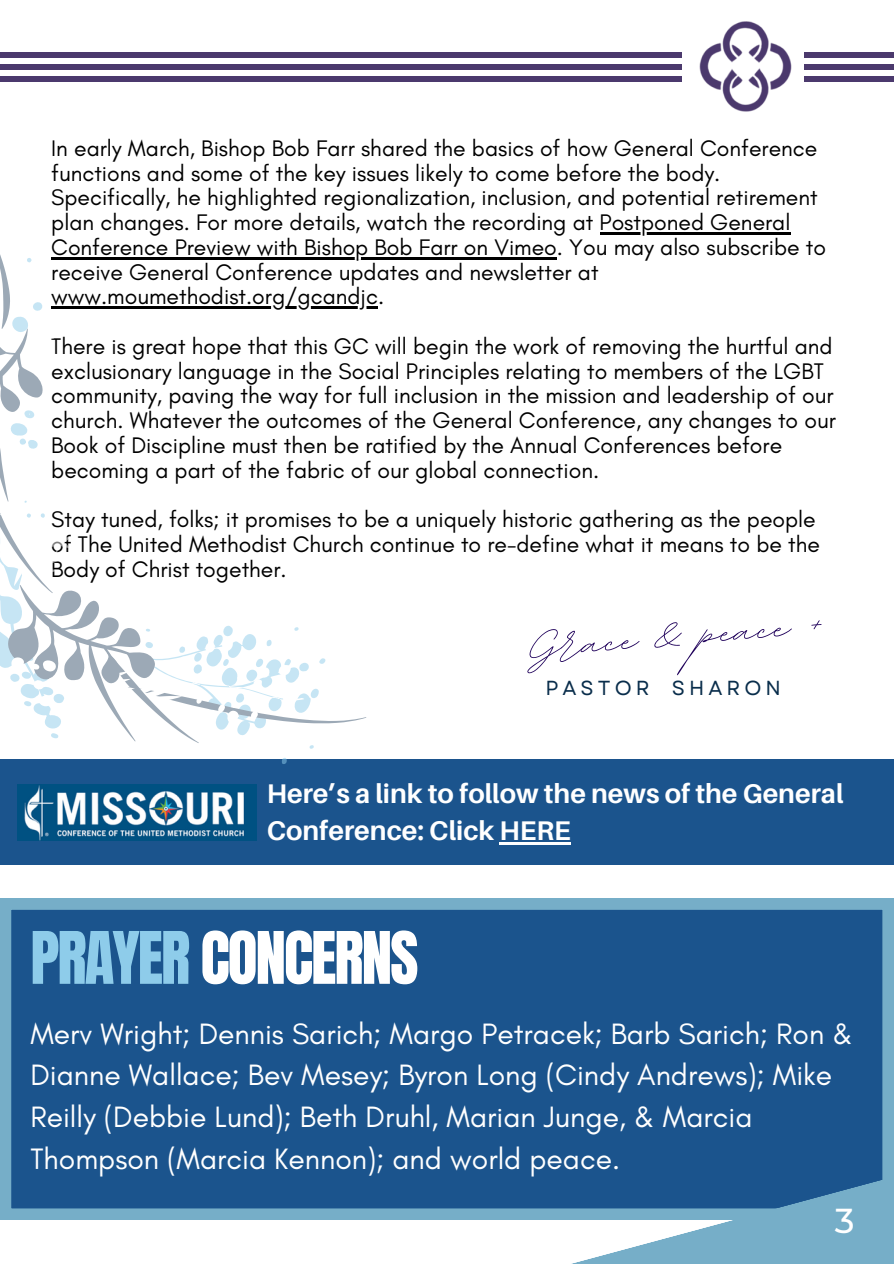
<style>
.page{position:relative;width:894px;height:1264px;background:#fff}
.page>*{position:absolute;margin:0;border:0;box-sizing:border-box;transform-origin:0 0}
.t1{font:75px "BD Script";color:#20025b}
.t2{font:61.5px "Anton";letter-spacing:-.035em;color:#fff}
.t3{font:500 34.5px "Montserrat";color:#fff}
.t4{font:30px/41.7px "Glacial Indifference";color:#fff}
.t5{font:700 27px/37.2px "Aileron";color:#fff}
.t6{font:22.95px/24.8px "Glacial Indifference";color:#000}
.t7{font:20.25px "Garet";letter-spacing:.2em;color:#092d4b}
.s1{color:#8eccea}
</style>
<div class="page">
<hr style="left:599px;top:232px;width:191px;height:2px;background:#000">
<hr style="left:51px;top:257px;width:505px;height:2px;background:#000">
<div style="left:149px;top:76px;width:142px;height:6px;background:#4b396d"></div>
<div style="left:149px;top:64px;width:142px;height:6px;background:#4b396d"></div>
<div style="left:149px;top:53px;width:142px;height:5px;background:#4b396d"></div>
<div style="left:18px;top:76px;width:143px;height:6px;background:#4b396d"></div>
<div style="left:18px;top:64px;width:143px;height:6px;background:#4b396d"></div>
<div style="left:18px;top:53px;width:143px;height:5px;background:#4b396d"></div>
<div style="left:804px;top:76px;width:89px;height:6px;background:#4b396d"></div>
<div style="left:804px;top:64px;width:89px;height:6px;background:#4b396d"></div>
<div style="left:804px;top:53px;width:89px;height:5px;background:#4b396d"></div>
<div style="left:539px;top:76px;width:142px;height:6px;background:#4b396d"></div>
<div style="left:539px;top:64px;width:142px;height:6px;background:#4b396d"></div>
<div style="left:539px;top:53px;width:142px;height:5px;background:#4b396d"></div>
<img style="left:699px;top:21px;width:93px;height:91px">
<div style="left:277px;top:76px;width:142px;height:6px;background:#4b396d"></div>
<div style="left:277px;top:64px;width:142px;height:6px;background:#4b396d"></div>
<div style="left:277px;top:53px;width:142px;height:5px;background:#4b396d"></div>
<div style="left:413px;top:76px;width:143px;height:6px;background:#4b396d"></div>
<div style="left:413px;top:64px;width:143px;height:6px;background:#4b396d"></div>
<div style="left:413px;top:53px;width:143px;height:5px;background:#4b396d"></div>
<div style="left:0;top:76px;width:51px;height:6px;background:#4b396d"></div>
<div style="left:0;top:64px;width:51px;height:6px;background:#4b396d"></div>
<div style="left:0;top:53px;width:51px;height:5px;background:#4b396d"></div>
<div style="left:0;top:759px;width:893px;height:105px;background:#1b548d"></div>
<img style="left:18px;top:784px;width:238px;height:56px">
<hr style="left:499px;top:842px;width:71px;height:2px;background:#fff">
<div style="left:0;top:898px;width:893px;height:275px;background:#1b548d"></div>
<svg style="left:0;top:1173px;width:893px;height:90px"></svg>
<svg style="left:0;top:264px;width:378px;height:485px"></svg>
<p class="t6" style="left:51px;top:135px;width:767px">In early March, Bishop Bob Farr shared the basics of how General Conference functions and some of the key issues likely to come before the body.<br>Specifically, he highlighted regionalization, inclusion, and potential retirement plan changes. For more details, watch the recording at Postponed General</p>
<p class="t6" style="left:51px;top:234px;width:776px">Conference Preview with Bishop Bob Farr on Vimeo. You may also subscribe to receive General Conference updates and newsletter at</p>
<p class="t6" style="left:51px;top:271px;width:782px;line-height:49.5px">www.moumethodist.org/gcandjc.<br>There is great hope that this GC will begin the work of removing the hurtful and</p>
<p class="t6" style="left:51px;top:358px;width:785px">exclusionary language in the Social Principles relating to members of the LGBT community, paving the way for full inclusion in the mission and leadership of our church. Whatever the outcomes of the General Conference, any changes to our Book of Discipline must then be ratified by the Annual Conferences before becoming a part of the fabric of our global connection.</p>
<p class="t6" style="left:51px;top:507px;width:769px">Stay tuned, folks; it promises to be a uniquely historic gathering as the people of The United Methodist Church continue to re-define what it means to be the<br>Body of Christ together.</p>
<p class="t1" style="left:524px;top:598px;width:293px;rotate:-5deg">Grace &amp; peace +</p>
<p class="t7" style="left:545px;top:673px;width:237px">PASTOR SHARON</p>
<h5 class="t5" style="left:267px;top:774px;width:578px">Here’s a link to follow the news of the General<br>Conference: Click HERE</h5>
<h5 class="t2" style="left:30px;top:913px;width:389px"><span class="s1">PRAYER</span> CONCERNS</h5>
<h5 class="t4" style="left:30px;top:1012px;width:824px">Merv Wright; Dennis Sarich; Margo Petracek; Barb Sarich; Ron &amp; Dianne Wallace; Bev Mesey; Byron Long (Cindy Andrews); Mike Reilly (Debbie Lund); Beth Druhl, Marian Junge, &amp; Marcia Thompson (Marcia Kennon); and world peace.</h5>
<p class="t3" style="left:834px;top:1199px;width:21px">3</p>
</div>
